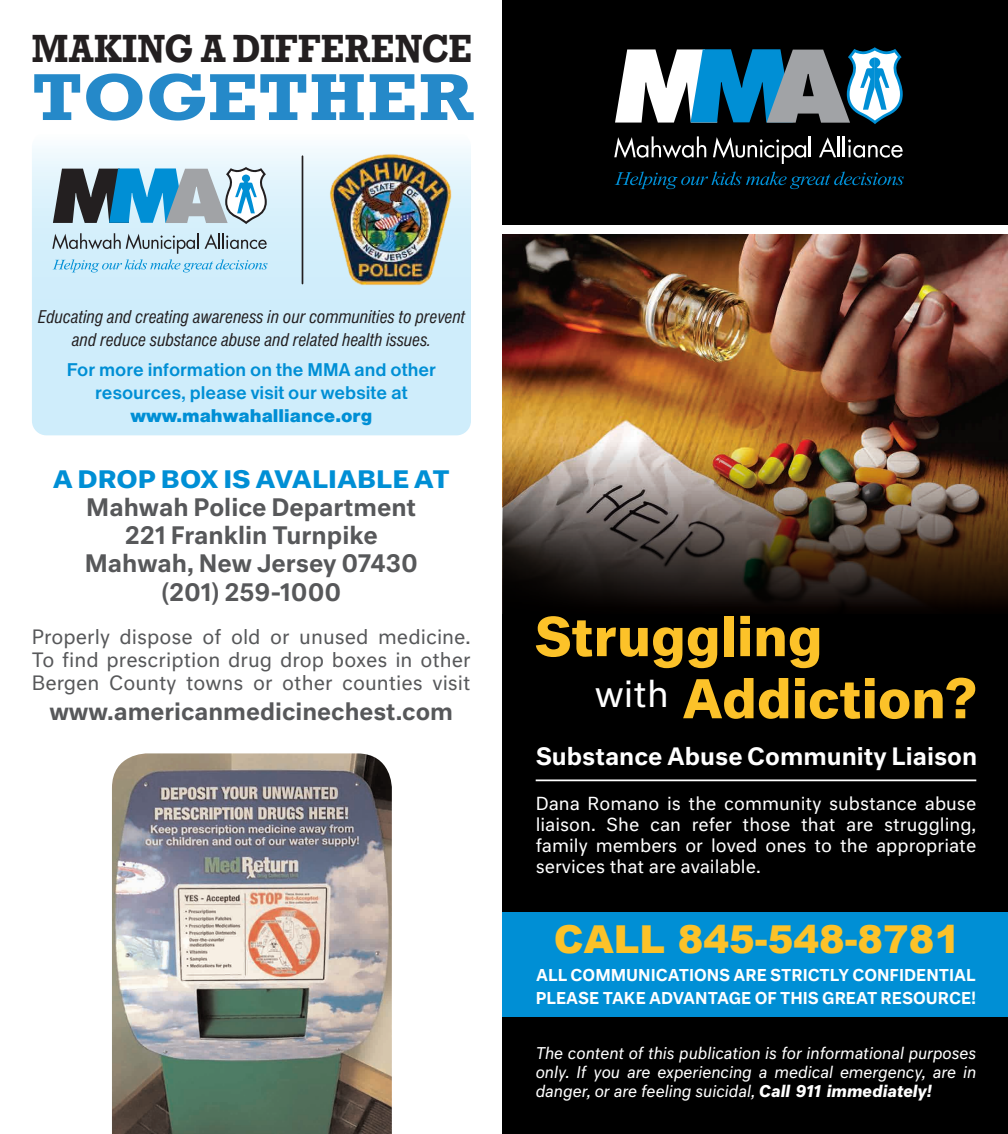
<style>
.page{position:relative;width:1008px;height:1134px;background:#fff}
.page>*{position:absolute;margin:0;border:0;box-sizing:border-box;transform-origin:0 0}
.t1{font:700 62.3px "Rockwell";letter-spacing:.01em;color:#2589c9;scale:1.11 1}
.t2{font:700 51.8px/62.1px "Neutral Std";color:#fcc229}
.t3{font:900 38.5px "Arial";color:#fcc229}
.t4{font:700 36.93px "Rockwell";letter-spacing:.015em;color:#231f20;scale:.88 1}
.t5{font:500 23.45px/28.2px "Neutral Std";color:#57585a;text-align:center}
.t6{font:700 23.45px "Neutral Std";color:#008fd5;scale:1.1 1}
.t7{font:500 23.28px "Neutral Std";color:#fff}
.t8{font:500 22.75px "Neutral Std";color:#57585a}
.t9{font:19.25px/23.1px "Neutral Std";color:#57585a;text-align:justify}
.t10{font:19.25px/23.1px "Helvetica Cnd Itl";color:#231f20;text-align:center}
.t11{font:19.25px/23.1px "Helvetica Mdm";color:#008fd5;text-align:center}
.t12{font:19.25px "Helvetica Bld";color:#008fd5}
.t13{font:17.5px/21px "Neutral Std";color:#fff;text-align:justify}
.t14{font:500 15.92px/23.3px "Neutral Std";color:#fff}
.t15{font:italic 15.75px/19.2px "Neutral Std";color:#fff;text-align:justify}
.s1{font-weight:700}
</style>
<div class="page">
<img style="left:502px;top:235px;width:506px;height:379px">
<div style="left:502px;top:0;width:506px;height:224px;background:#000"></div>
<div style="left:502px;top:614px;width:506px;height:520px;background:#000"></div>
<img style="left:504px;top:440px;width:504px;height:174px">
<svg style="left:32px;top:146px;width:439px;height:289px;background:#d2eefa"></svg>
<svg style="left:615px;top:172px;width:289px;height:17px"></svg>
<svg style="left:614px;top:136px;width:92px;height:22px"></svg>
<svg style="left:713px;top:137px;width:93px;height:27px"></svg>
<hr style="left:809px;top:136px;width:2px;height:21px;background:#fff">
<svg style="left:819px;top:137px;width:17px;height:20px"></svg>
<hr style="left:838px;top:136px;width:2px;height:21px;background:#fff">
<hr style="left:843px;top:136px;width:2px;height:21px;background:#fff">
<svg style="left:848px;top:139px;width:55px;height:19px"></svg>
<svg style="left:615px;top:47px;width:288px;height:77px"></svg>
<img style="left:112px;top:753px;width:280px;height:381px">
<svg style="left:52px;top:233px;width:216px;height:39px;background:#b3d3e1"></svg>
<svg style="left:53px;top:167px;width:214px;height:57px;background:#739cb0"></svg>
<hr style="left:302px;top:156px;width:1px;height:128px;background:#231f20">
<img style="left:309px;top:152px;width:162px;height:135px">
<div style="left:530px;top:606px;width:456px;height:8px;background:#050201"></div>
<img style="left:535px;top:779px;width:442px;height:3px">
<hr style="left:536px;top:780px;width:440px;height:1px;background:#fff">
<div style="left:502px;top:912px;width:506px;height:105px;background:#008fd5"></div>
<h3 class="t4" style="left:32px;top:25px;width:501px">MAKING A DIFFERENCE</h3>
<h1 class="t1" style="left:32px;top:57px;width:399px">TOGETHER</h1>
<p class="t10" style="left:38px;top:307px;width:429px">Educating and creating awareness in our communities to prevent and reduce substance abuse and related health issues.</p>
<p class="t11" style="left:67px;top:359px;width:371px">For more information on the MMA and other resources, please visit our website at</p>
<p class="t12" style="left:130px;top:403px;width:243px">www.mahwahalliance.org</p>
<h3 class="t6" style="left:53px;top:464px;width:362px">A DROP BOX IS AVALIABLE AT</h3>
<h3 class="t5" style="left:85px;top:493px;width:335px">Mahwah Police Department<br>221 Franklin Turnpike<br>Mahwah, New Jersey 07430 (201) 259-1000</h3>
<p class="t9" style="left:32px;top:625px;width:440px">Properly dispose of old or unused medicine.<br>To find prescription drug drop boxes in other Bergen County towns or other counties visit</p>
<h3 class="t8" style="left:49px;top:696px;width:405px">www.americanmedicinechest.com</h3>
<h2 class="t2" style="left:595px;top:604px;width:383px;text-indent:-60px">Struggling<br><sup>with</sup> Addiction?</h2>
<h3 class="t7" style="left:536px;top:741px;width:443px">Substance Abuse Community Liaison</h3>
<p class="t13" style="left:536px;top:793px;width:442px">Dana Romano is the community substance abuse liaison. She can refer those that are struggling, family members or loved ones to the appropriate services that are available.</p>
<h3 class="t3" style="left:554px;top:911px;width:408px">CALL 845-548-8781</h3>
<p class="t14" style="left:536px;top:963px;width:442px">ALL COMMUNICATIONS ARE STRICTLY CONFIDENTIAL<br>PLEASE TAKE ADVANTAGE OF THIS GREAT RESOURCE!</p>
<p class="t15" style="left:536px;top:1043px;width:442px">The content of this publication is for informational purposes only. If you are experiencing a medical emergency, are in danger, or are feeling suicidal, <span class="s1">Call 911 immediately!</span></p>
</div>
